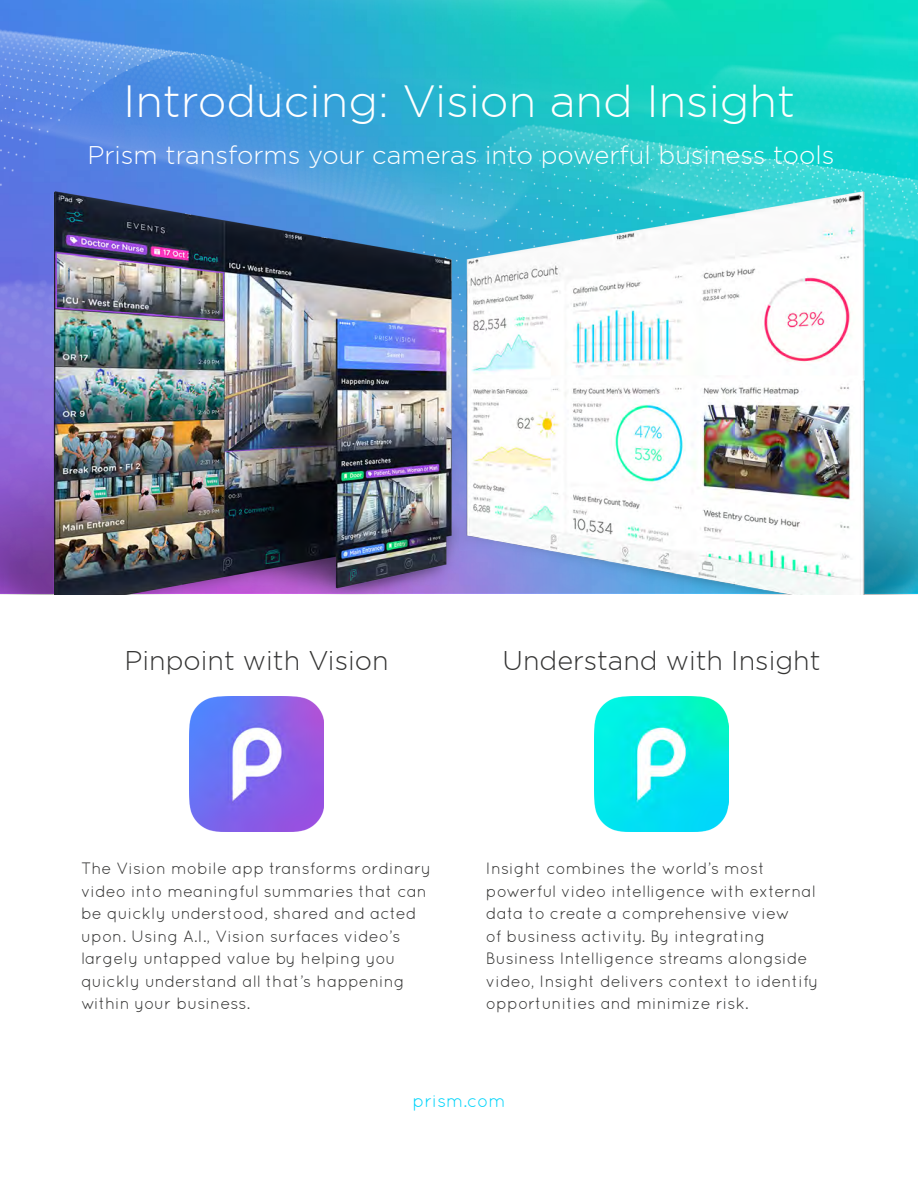
<style>
.page{position:relative;width:918px;height:1188px;background:#fff}
.page>*{position:absolute;margin:0;border:0;box-sizing:border-box;transform-origin:0 0}
.t1{font:300 45px "Gotham HTF";color:#fff}
.t2{font:300 27px "Gotham HTF";color:#343433}
.t3{font:300 25.5px "Gotham HTF";color:#fff}
.t4{font:18px "Quicksand";color:#00d4fa}
.t5{font:16.5px/22.5px "Quicksand";color:#343433}
</style>
<div class="page">
<svg style="left:0;top:0;width:918px;height:191px;background:#30b5d2"></svg>
<img style="left:0;top:191px;width:918px;height:404px">
<img style="left:594px;top:697px;width:135px;height:135px">
<img style="left:189px;top:697px;width:135px;height:135px">
<h1 class="t1" style="left:123px;top:77px;width:674px">Introducing: Vision and Insight</h1>
<h3 class="t3" style="left:87px;top:141px;width:749px">Prism transforms your cameras into powerful business tools</h3>
<h2 class="t2" style="left:124px;top:645px;width:266px">Pinpoint with Vision</h2>
<h2 class="t2" style="left:503px;top:645px;width:320px">Understand with Insight</h2>
<p class="t5" style="left:81px;top:857px;width:352px">The Vision mobile app transforms ordinary video into meaningful summaries that can be quickly understood, shared and acted upon. Using A.I., Vision surfaces video’s largely untapped value by helping you quickly understand all that’s happening within your business.</p>
<p class="t5" style="left:486px;top:857px;width:334px">Insight combines the world’s most powerful video intelligence with external data to create a comprehensive view<br>of business activity. By integrating Business Intelligence streams alongside video, Insight delivers context to identify opportunities and minimize risk.</p>
<p class="t4" style="left:413px;top:1090px;width:94px">prism.com</p>
</div>
